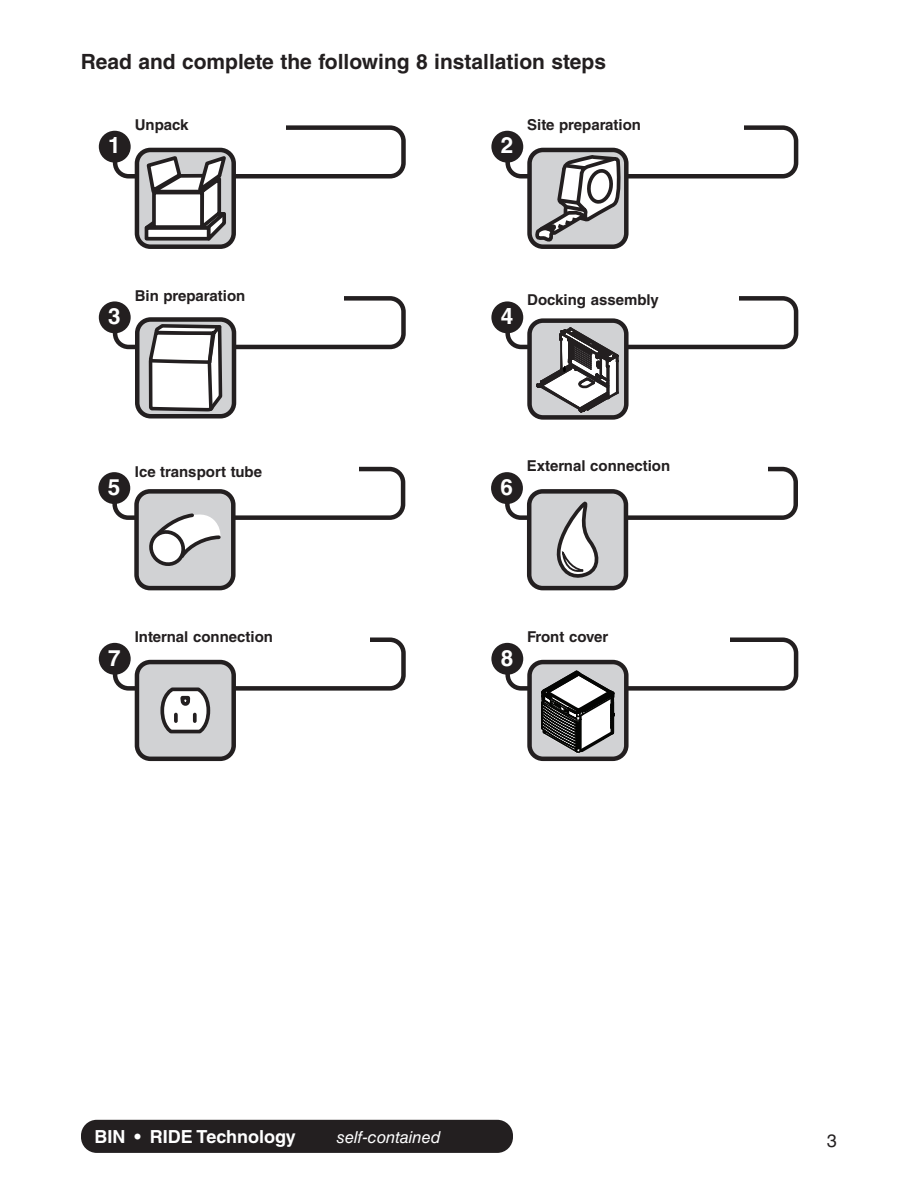
<style>
.page{position:relative;width:918px;height:1188px;background:#fff}
.page>*{position:absolute;margin:0;border:0;box-sizing:border-box;transform-origin:0 0}
.t1{font:700 22.5px "Helvetica LT Std";color:#fff}
.t2{font:700 21px "Helvetica LT Std";color:#231f20}
.t3{font:700 18px "Helvetica LT Std";color:#fff}
.t4{font:18px "Helvetica LT Std";color:#231f20}
.t5{font:italic 16.5px "Helvetica LT Std";color:#fff}
.t6{font:700 15px "Helvetica LT Std";color:#231f20}
</style>
<div class="page">
<div style="left:83px;top:1122px;width:428px;height:29px;background:#231f20;border-radius:14px"></div>
<div style="left:81px;top:1120px;width:432px;height:33px;border:4px solid #231f20;border-radius:14px"></div>
<div style="left:505px;top:638px;width:293px;height:53px;border:4px solid #231f20;border-radius:13px"></div>
<div style="left:500px;top:627px;width:121px;height:38px;background:#fff"></div>
<div style="left:530px;top:662px;width:96px;height:97px;background:#d1d2d4;border-radius:14px"></div>
<svg style="left:541px;top:670px;width:74px;height:84px"></svg>
<div style="left:527px;top:660px;width:102px;height:101px;border:4px solid #231f20;border-radius:14px"></div>
<div style="left:491px;top:643px;width:32px;height:32px;background:#231f20;border-radius:50%"></div>
<div style="left:113px;top:638px;width:293px;height:53px;border:4px solid #231f20;border-radius:13px"></div>
<div style="left:108px;top:627px;width:173px;height:38px;background:#fff"></div>
<div style="left:137px;top:662px;width:97px;height:97px;background:#d1d2d4;border-radius:14px"></div>
<svg style="left:160px;top:687px;width:50px;height:46px;background:#b6b5b6"></svg>
<div style="left:135px;top:660px;width:101px;height:101px;border:4px solid #231f20;border-radius:14px"></div>
<div style="left:99px;top:643px;width:32px;height:32px;background:#231f20;border-radius:50%"></div>
<div style="left:112px;top:467px;width:293px;height:53px;border:4px solid #231f20;border-radius:13px"></div>
<div style="left:107px;top:456px;width:168px;height:38px;background:#fff"></div>
<div style="left:137px;top:491px;width:96px;height:97px;background:#d1d2d4;border-radius:14px"></div>
<svg style="left:149px;top:513px;width:72px;height:53px"></svg>
<div style="left:134px;top:489px;width:102px;height:101px;border:4px solid #231f20;border-radius:14px"></div>
<div style="left:98px;top:472px;width:32px;height:32px;background:#231f20;border-radius:50%"></div>
<div style="left:505px;top:467px;width:293px;height:53px;border:4px solid #231f20;border-radius:13px"></div>
<div style="left:500px;top:456px;width:176px;height:38px;background:#fff"></div>
<div style="left:529px;top:491px;width:97px;height:97px;background:#d1d2d4;border-radius:14px"></div>
<svg style="left:557px;top:502px;width:41px;height:76px"></svg>
<div style="left:527px;top:489px;width:101px;height:101px;border:4px solid #231f20;border-radius:14px"></div>
<div style="left:491px;top:472px;width:32px;height:32px;background:#231f20;border-radius:50%"></div>
<div style="left:505px;top:296px;width:293px;height:53px;border:4px solid #231f20;border-radius:13px"></div>
<div style="left:500px;top:285px;width:239px;height:38px;background:#fff"></div>
<div style="left:530px;top:321px;width:96px;height:96px;background:#d1d2d4;border-radius:14px"></div>
<svg style="left:535px;top:326px;width:86px;height:87px"></svg>
<div style="left:527px;top:318px;width:102px;height:102px;border:4px solid #231f20;border-radius:14px"></div>
<div style="left:491px;top:301px;width:32px;height:32px;background:#231f20;border-radius:50%"></div>
<div style="left:113px;top:296px;width:293px;height:53px;border:4px solid #231f20;border-radius:13px"></div>
<div style="left:108px;top:285px;width:148px;height:38px;background:#fff"></div>
<div style="left:99px;top:301px;width:32px;height:32px;background:#231f20;border-radius:50%"></div>
<div style="left:505px;top:125px;width:293px;height:54px;border:4px solid #231f20;border-radius:13px"></div>
<div style="left:500px;top:115px;width:151px;height:37px;background:#fff"></div>
<div style="left:530px;top:150px;width:96px;height:97px;background:#d1d2d4;border-radius:14px"></div>
<svg style="left:535px;top:156px;width:86px;height:86px"></svg>
<div style="left:527px;top:148px;width:102px;height:101px;border:4px solid #231f20;border-radius:14px"></div>
<div style="left:491px;top:131px;width:32px;height:32px;background:#231f20;border-radius:50%"></div>
<div style="left:113px;top:125px;width:293px;height:54px;border:4px solid #231f20;border-radius:13px"></div>
<div style="left:108px;top:115px;width:90px;height:37px;background:#fff"></div>
<div style="left:137px;top:150px;width:97px;height:97px;background:#d1d2d4;border-radius:14px"></div>
<svg style="left:145px;top:156px;width:81px;height:85px"></svg>
<div style="left:135px;top:148px;width:101px;height:101px;border:4px solid #231f20;border-radius:14px"></div>
<div style="left:99px;top:131px;width:32px;height:32px;background:#231f20;border-radius:50%"></div>
<div style="left:137px;top:320px;width:97px;height:96px;background:#d1d2d4;border-radius:14px"></div>
<svg style="left:149px;top:324px;width:73px;height:87px;background:#c2c0c1"></svg>
<div style="left:135px;top:317px;width:101px;height:101px;border:4px solid #231f20;border-radius:14px"></div>
<div style="left:526px;top:630px;width:204px;height:23px;background:#fff"></div>
<div style="left:134px;top:630px;width:235px;height:23px;background:#fff"></div>
<div style="left:526px;top:460px;width:242px;height:23px;background:#fff"></div>
<div style="left:134px;top:289px;width:210px;height:23px;background:#fff"></div>
<div style="left:526px;top:118px;width:218px;height:23px;background:#fff"></div>
<div style="left:134px;top:118px;width:152px;height:23px;background:#fff"></div>
<div style="left:134px;top:465px;width:225px;height:23px;background:#fff"></div>
<h2 class="t2" style="left:81px;top:49px;width:527px">Read and complete the following 8 installation steps</h2>
<p class="t6" style="left:135px;top:116px;width:55px">Unpack</p>
<p class="t6" style="left:527px;top:116px;width:115px">Site preparation</p>
<h1 class="t1" style="left:108px;top:132px;width:14px">1</h1>
<h1 class="t1" style="left:501px;top:132px;width:14px">2</h1>
<p class="t6" style="left:135px;top:286px;width:112px">Bin preparation</p>
<p class="t6" style="left:527px;top:291px;width:133px">Docking assembly</p>
<h1 class="t1" style="left:108px;top:302px;width:14px">3</h1>
<h1 class="t1" style="left:501px;top:302px;width:14px">4</h1>
<p class="t6" style="left:135px;top:463px;width:129px">Ice transport tube</p>
<h1 class="t1" style="left:108px;top:473px;width:14px">5</h1>
<h1 class="t1" style="left:500px;top:473px;width:14px">6</h1>
<p class="t6" style="left:527px;top:457px;width:145px">External connection</p>
<p class="t6" style="left:135px;top:628px;width:140px">Internal connection</p>
<p class="t6" style="left:527px;top:628px;width:83px">Front cover</p>
<h1 class="t1" style="left:108px;top:644px;width:14px">7</h1>
<h1 class="t1" style="left:501px;top:644px;width:14px">8</h1>
<p class="t3" style="left:94px;top:1125px;width:203px">BIN • RIDE Technology</p>
<p class="t5" style="left:337px;top:1127px;width:106px">self-contained</p>
<p class="t4" style="left:827px;top:1130px;width:12px">3</p>
</div>
